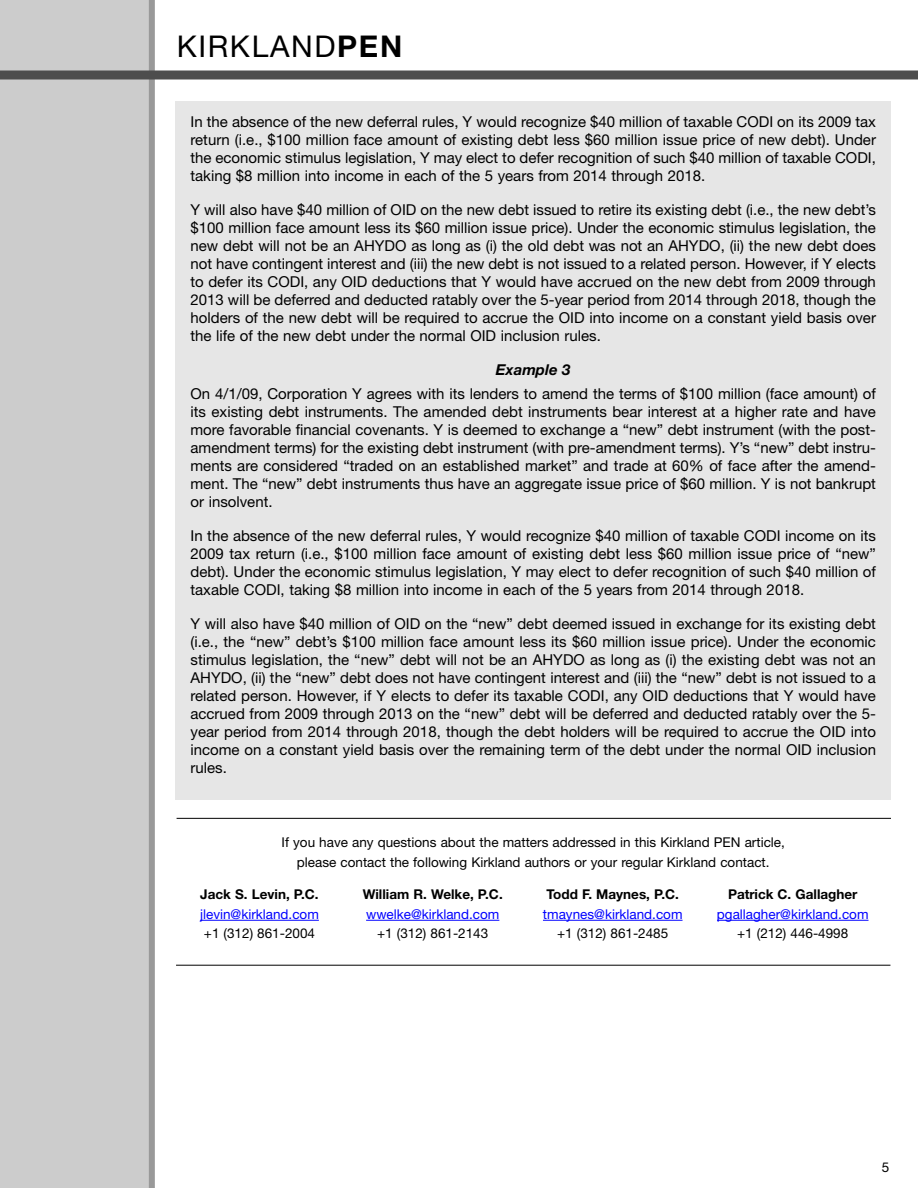
<style>
.page{position:relative;width:918px;height:1188px;background:#fff}
.page>*{position:absolute;margin:0;border:0;box-sizing:border-box;transform-origin:0 0}
.t1{font:30px "Helvetica Neue LT Std";letter-spacing:.055em;color:#000}
.t2{font:15px/18px "Helvetica Neue LT Std";color:#000;text-align:justify}
.t3{font:italic 700 15px "Helvetica Neue LT Std";color:#000}
.t4{font:13.5px/19.5px "Helvetica Neue LT Std";color:#000;text-align:center}
.t5{font:13.5px "Helvetica Neue LT Std";color:#00f}
.t6{font:700 13.5px "Helvetica Neue LT Std";color:#000}
.s1{font-weight:700}
</style>
<div class="page">
<div style="left:0;top:0;width:150px;height:1188px;background:#ccc"></div>
<div style="left:149px;top:0;width:6px;height:1188px;background:#999"></div>
<div style="left:0;top:71px;width:918px;height:9px;background:#4d4d4d"></div>
<div style="left:176px;top:101px;width:715px;height:699px;background:#e6e6e6"></div>
<hr style="left:177px;top:818px;width:714px;height:1px;background:#000">
<hr style="left:200px;top:920px;width:119px;height:1px;background:#00f">
<hr style="left:366px;top:920px;width:133px;height:1px;background:#00f">
<hr style="left:543px;top:920px;width:140px;height:1px;background:#00f">
<hr style="left:176px;top:965px;width:714px;height:1px;background:#000">
<hr style="left:717px;top:920px;width:152px;height:1px;background:#00f">
<h1 class="t1" style="left:177px;top:36px;width:227px">KIRKLAND<span class="s1">PEN</span></h1>
<p class="t2" style="left:190px;top:114px;width:687px">In the absence of the new deferral rules, Y would recognize $40 million of taxable CODI on its 2009 tax return (i.e., $100 million face amount of existing debt less $60 million issue price of new debt). Under the economic stimulus legislation, Y may elect to defer recognition of such $40 million of taxable CODI, taking $8 million into income in each of the 5 years from 2014 through 2018.</p>
<p class="t2" style="left:190px;top:202px;width:687px">Y will also have $40 million of OID on the new debt issued to retire its existing debt (i.e., the new debt’s $100 million face amount less its $60 million issue price). Under the economic stimulus legislation, the new debt will not be an AHYDO as long as (i) the old debt was not an AHYDO, (ii) the new debt does not have contingent interest and (iii) the new debt is not issued to a related person. However, if Y elects to defer its CODI, any OID deductions that Y would have accrued on the new debt from 2009 through 2013 will be deferred and deducted ratably over the 5-year period from 2014 through 2018, though the holders of the new debt will be required to accrue the OID into income on a constant yield basis over the life of the new debt under the normal OID inclusion rules.</p>
<p class="t3" style="left:496px;top:365px;width:76px">Example 3</p>
<p class="t2" style="left:190px;top:386px;width:687px">On 4/1/09, Corporation Y agrees with its lenders to amend the terms of $100 million (face amount) of its existing debt instruments. The amended debt instruments bear interest at a higher rate and have more favorable financial covenants. Y is deemed to exchange a “new” debt instrument (with the post&shy;amendment terms) for the existing debt instrument (with pre-amendment terms). Y’s “new” debt instru&shy;ments are considered “traded on an established market” and trade at 60% of face after the amend&shy;ment. The “new” debt instruments thus have an aggregate issue price of $60 million. Y is not bankrupt or insolvent.</p>
<p class="t2" style="left:191px;top:528px;width:687px">In the absence of the new deferral rules, Y would recognize $40 million of taxable CODI income on its 2009 tax return (i.e., $100 million face amount of existing debt less $60 million issue price of “new” debt). Under the economic stimulus legislation, Y may elect to defer recognition of such $40 million of taxable CODI, taking $8 million into income in each of the 5 years from 2014 through 2018.</p>
<p class="t2" style="left:191px;top:616px;width:687px">Y will also have $40 million of OID on the “new” debt deemed issued in exchange for its existing debt (i.e., the “new” debt’s $100 million face amount less its $60 million issue price). Under the economic stimulus legislation, the “new” debt will not be an AHYDO as long as (i) the existing debt was not an AHYDO, (ii) the “new” debt does not have contingent interest and (iii) the “new” debt is not issued to a related person. However, if Y elects to defer its taxable CODI, any OID deductions that Y would have accrued from 2009 through 2013 on the “new” debt will be deferred and deducted ratably over the 5- year period from 2014 through 2018, though the debt holders will be required to accrue the OID into income on a constant yield basis over the remaining term of the debt under the normal OID inclusion rules.</p>
<p class="t4" style="left:282px;top:834px;width:505px">If you have any questions about the matters addressed in this Kirkland PEN article, please contact the following Kirkland authors or your regular Kirkland contact.</p>
<p class="t6" style="left:200px;top:890px;width:120px">Jack S. Levin, P.C.</p>
<p class="t5" style="left:200px;top:909px;width:120px">jlevin@kirkland.com</p>
<p class="t4" style="left:204px;top:925px;width:113px">+1 (312) 861-2004</p>
<p class="t6" style="left:363px;top:890px;width:142px">William R. Welke, P.C.</p>
<p class="t5" style="left:366px;top:909px;width:135px">wwelke@kirkland.com</p>
<p class="t4" style="left:377px;top:925px;width:113px">+1 (312) 861-2143</p>
<p class="t6" style="left:547px;top:890px;width:134px">Todd F. Maynes, P.C.</p>
<p class="t5" style="left:543px;top:909px;width:141px">tmaynes@kirkland.com</p>
<p class="t4" style="left:557px;top:925px;width:113px">+1 (312) 861-2485</p>
<p class="t6" style="left:728px;top:890px;width:131px">Patrick C. Gallagher</p>
<p class="t5" style="left:717px;top:909px;width:153px">pgallagher@kirkland.com</p>
<p class="t4" style="left:737px;top:925px;width:113px">+1 (212) 446-4998</p>
<p class="t4" style="left:882px;top:1159px;width:9px">5</p>
</div>
